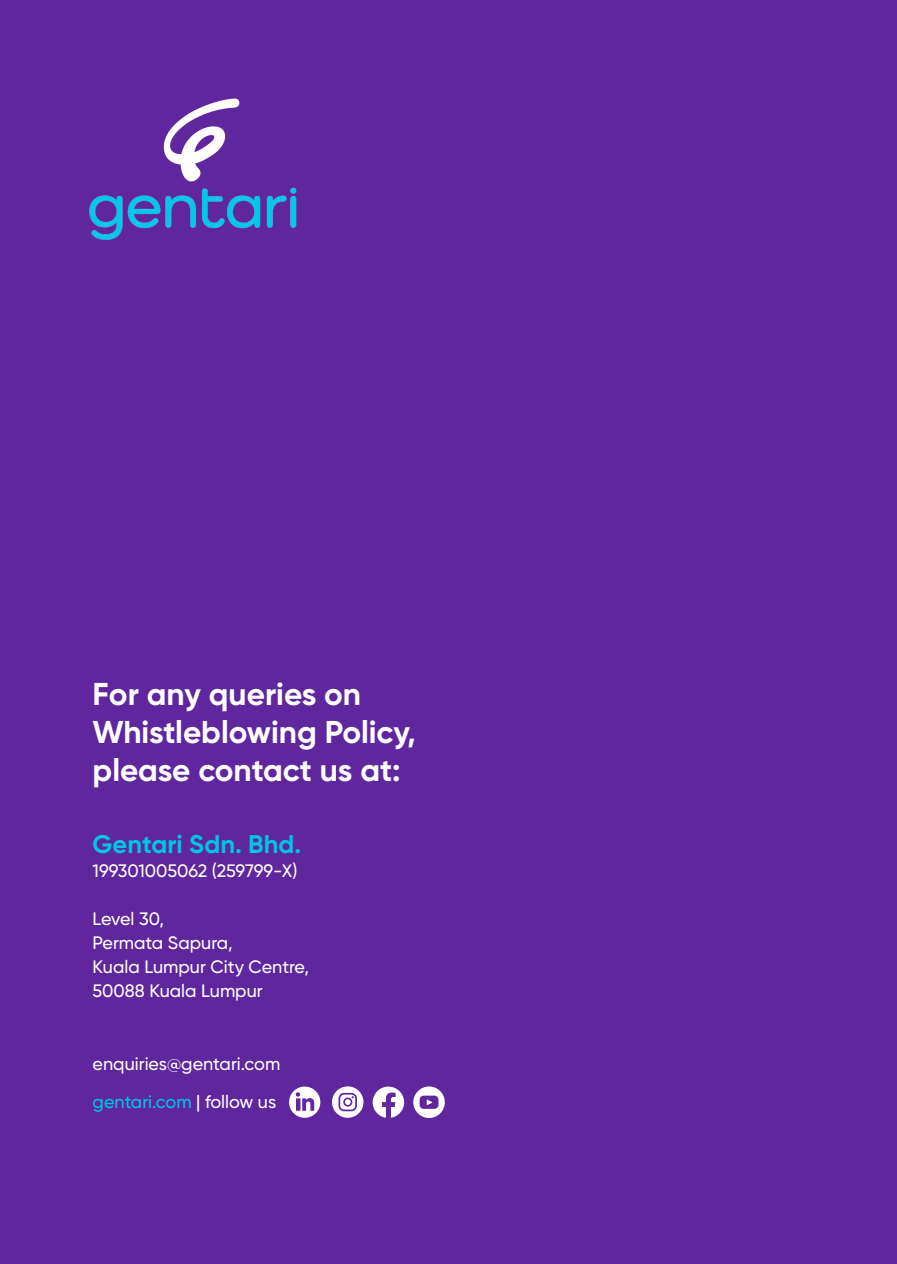
<style>
.page{position:relative;width:897px;height:1264px;background:#fff}
.page>*{position:absolute;margin:0;border:0;box-sizing:border-box;transform-origin:0 0}
.t1{font:700 31.5px "Gilroy";color:#fff}
.t2{font:700 25.5px "Gilroy";color:#00c5e5}
.t3{font:500 18px "Gilroy";color:#fff}
.t4{font:500 18px "Gilroy";color:#00c5e5}
.s1{color:#fff}
</style>
<div class="page">
<div style="left:0;top:0;width:896px;height:1264px;background:#60269e"></div>
<svg style="left:372px;top:1086px;width:32px;height:32px"></svg>
<div style="left:289px;top:1086px;width:31px;height:31px;background:#fff;border-radius:50%"></div>
<svg style="left:295px;top:1092px;width:19px;height:18px"></svg>
<div style="left:332px;top:1086px;width:31px;height:31px;background:#fff;border-radius:50%"></div>
<svg style="left:338px;top:1093px;width:19px;height:18px"></svg>
<div style="left:413px;top:1086px;width:32px;height:32px;background:#fff;border-radius:50%"></div>
<svg style="left:419px;top:1095px;width:19px;height:13px"></svg>
<img style="left:89px;top:98px;width:208px;height:142px">
<p class="t1" style="left:93px;top:674px;width:270px">For any queries on</p>
<p class="t1" style="left:93px;top:712px;width:325px">Whistleblowing Policy,</p>
<p class="t1" style="left:93px;top:750px;width:309px">please contact us at:</p>
<p class="t2" style="left:93px;top:828px;width:210px">Gentari Sdn. Bhd.</p>
<p class="t3" style="left:93px;top:860px;width:206px">199301005062 (259799-X)</p>
<p class="t3" style="left:93px;top:908px;width:73px">Level 30,</p>
<p class="t3" style="left:93px;top:932px;width:142px">Permata Sapura,</p>
<p class="t3" style="left:93px;top:956px;width:218px">Kuala Lumpur City Centre,</p>
<p class="t3" style="left:93px;top:980px;width:172px">50088 Kuala Lumpur</p>
<p class="t3" style="left:93px;top:1052px;width:189px">enquiries@gentari.com</p>
<p class="t4" style="left:93px;top:1091px;width:185px">gentari.com <span class="s1">| follow us</span></p>
</div>
